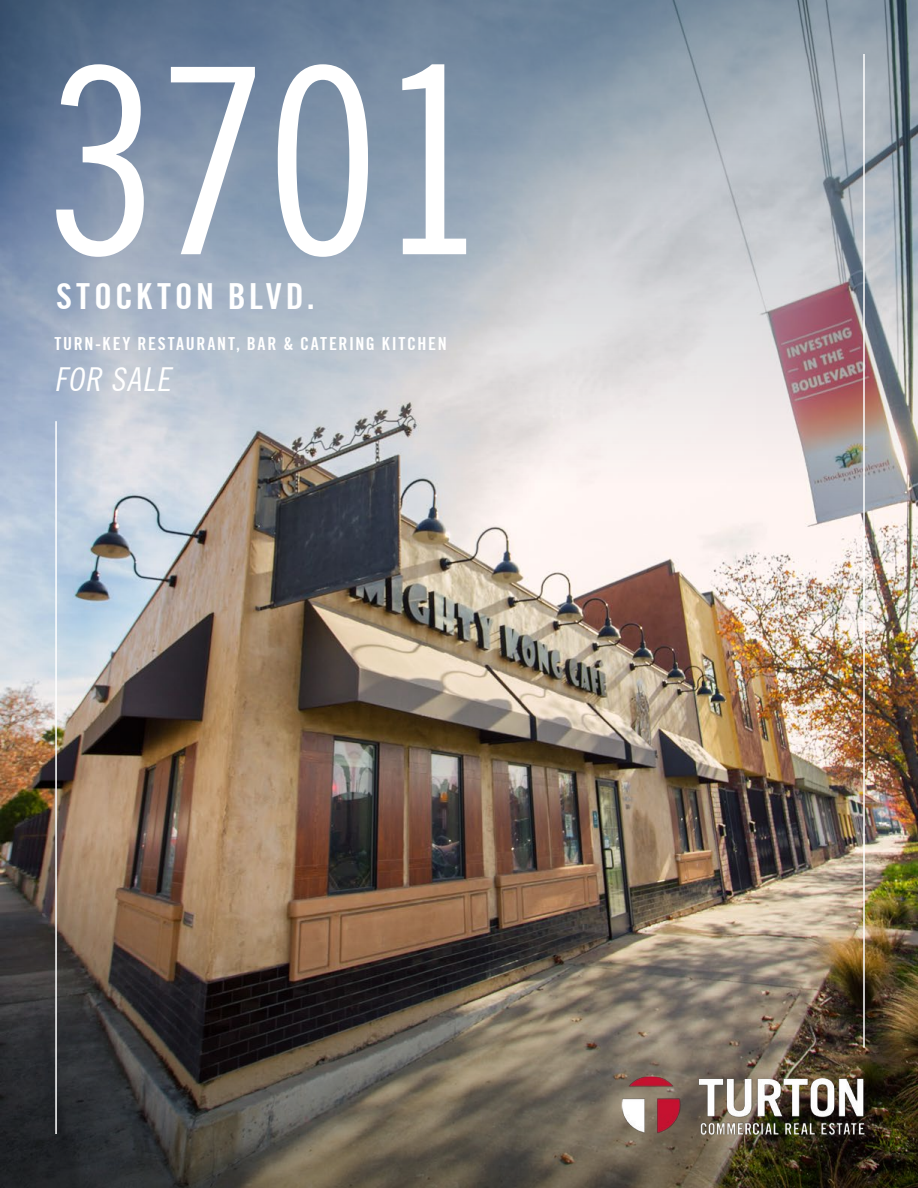
<style>
.page{position:relative;width:918px;height:1188px;background:#fff}
.page>*{position:absolute;margin:0;border:0;box-sizing:border-box;transform-origin:0 0}
.t1{font:condensed 259.5px "Trade Gothic No.18";color:#fff}
.t2{font:700 condensed 36px "Trade Gothic No.20";letter-spacing:.1em;color:#fff}
.t3{font:italic condensed 33px "Trade Gothic No.18";color:#fff}
.t4{font:700 condensed 18px "Trade Gothic No.20";letter-spacing:.09em;color:#fff}
</style>
<div class="page">
<img style="left:0;top:580px;width:918px;height:244px">
<svg style="left:0;top:0;width:918px;height:580px;background:#a8aeb9"></svg>
<img style="left:0;top:824px;width:918px;height:364px">
<img style="left:612px;top:1066px;width:264px;height:80px">
<hr style="left:55px;top:421px;width:2px;height:713px;background:#fff">
<hr style="left:863px;top:54px;width:2px;height:994px;background:#fff">
<h1 class="t1" style="left:45px;top:8px;width:447px">3701</h1>
<h2 class="t2" style="left:56px;top:274px;width:260px">STOCKTON BLVD.</h2>
<p class="t4" style="left:54px;top:333px;width:394px">TURN-KEY RESTAURANT, BAR &amp; CATERING KITCHEN</p>
<h3 class="t3" style="left:54px;top:360px;width:125px">FOR SALE</h3>
</div>
